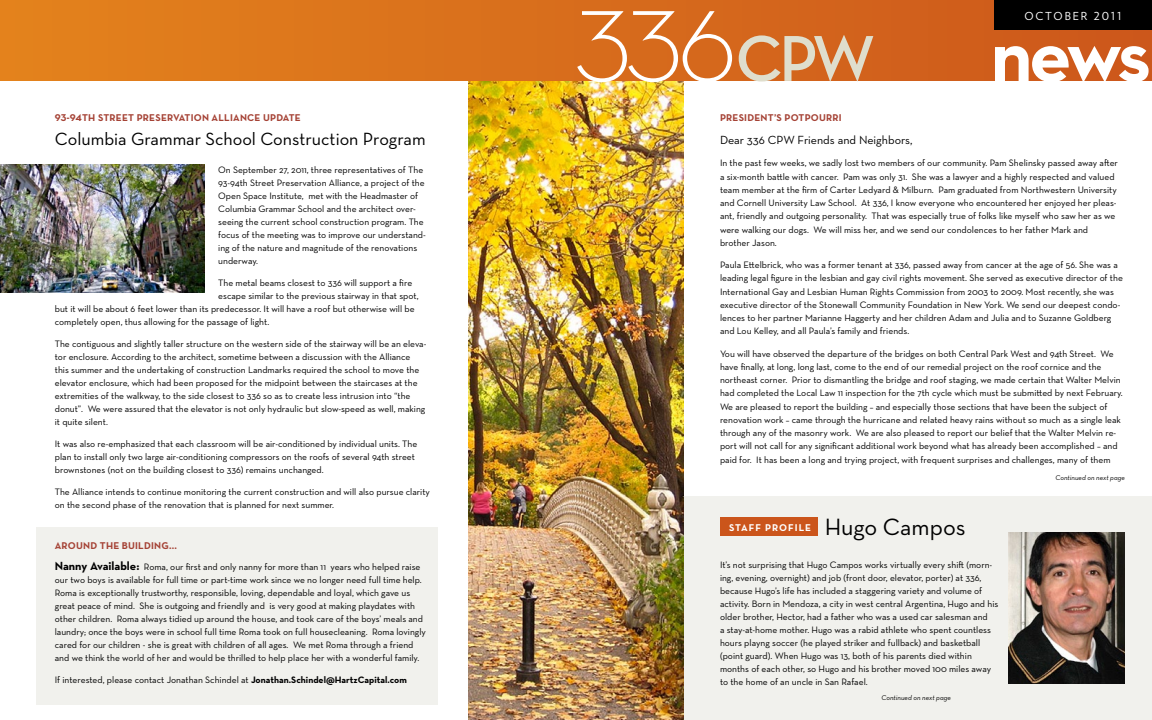
<style>
.page{position:relative;width:1152px;height:720px;background:#fff}
.page>*{position:absolute;margin:0;border:0;box-sizing:border-box;transform-origin:0 0}
.t1{font:700 100px "Neutraface Display";color:#fff}
.t2{font:24px "Neutraface Text";letter-spacing:-.005em;color:#000}
.t3{font:18px "Neutraface Text";color:#000}
.t4{font:12px "Neutraface Text";color:#000}
.t5{font:11px "Verlag LF";letter-spacing:.175em;color:#fff}
.t6{font:700 10px "Neutraface Text";letter-spacing:.02em;color:#a54235}
.t7{font:700 10px "Neutraface Text";letter-spacing:.1em;color:#fff}
.t8{font:9.5px/13px "Neutraface Text";color:#000}
.t9{font:italic 7px "Neutraface Text";color:#000}
.s1{font-weight:300;font-size:140px}
.s2{font-size:66px;color:#dfdecd}
.s3{font-weight:700;font-size:12px}
.s4{font-weight:700}
</style>
<div class="page">
<img style="left:468px;top:81px;width:216px;height:639px">
<div style="left:684px;top:497px;width:468px;height:223px;background:#f1f1ed"></div>
<div style="left:36px;top:527px;width:402px;height:177px;background:#f1f1ed"></div>
<div style="left:0;top:0;width:1152px;height:81px;background:linear-gradient(to right,#e3831c,#cc571b)"></div>
<img style="left:0;top:164px;width:205px;height:128px">
<div style="left:994px;top:0;width:158px;height:30px;background:#000"></div>
<div style="left:720px;top:517px;width:98px;height:19px;background:#cb551b"></div>
<img style="left:1008px;top:533px;width:117px;height:151px">
<h1 class="t1" style="left:575px;top:-8px;width:577px"><span class="s1">336</span><span class="s2">cpw</span> news</h1>
<p class="t5" style="left:1024px;top:9px;width:99px">OCTOBER 2011</p>
<p class="t6" style="left:55px;top:111px;width:187px">93-94TH STREET PRESERVATION ALLIANC</p>
<p class="t6" style="left:255px;top:111px;width:48px">E UP DATE</p>
<p class="t6" style="left:720px;top:111px;width:123px">PRESIDENT’S POTPOURRI</p>
<h3 class="t3" style="left:55px;top:128px;width:372px">Columbia Grammar School Construction Program</h3>
<p class="t8" style="left:218px;top:163px;width:209px">On September 27, 2011, three representatives of The 93-94th Street Preservation Alliance, a project of the Open Space Institute, met with the Headmaster of Columbia Grammar School and the architect over&shy;seeing the current school construction program. The focus of the meeting was to improve our understand&shy;ing of the nature and magnitude of the renovations underway.</p>
<p class="t8" style="left:218px;top:276px;width:196px">The metal beams closest to 336 will support a fire</p>
<p class="t8" style="left:218px;top:289px;width:202px">escape similar to the previous stairway in that spot,</p>
<p class="t8" style="left:55px;top:302px;width:361px">but it will be about 6 feet lower than its predecessor. It will have a roof but otherwise will be</p>
<p class="t8" style="left:55px;top:315px;width:216px">completely open, thus allowing for the passage of light.</p>
<p class="t8" style="left:55px;top:337px;width:373px">The contiguous and slightly taller structure on the western side of the stairway will be an eleva&shy;tor enclosure. According to the architect, sometime between a discussion with the Alliance this summer and the undertaking of construction Landmarks required the school to move the elevator enclosure, which had been proposed for the midpoint between the staircases at the extremities of the walkway, to the side closest to 336 so as to create less intrusion into “the donut”. We were assured that the elevator is not only hydraulic but slow-speed as well, making it quite silent.</p>
<p class="t8" style="left:55px;top:437px;width:364px">It was also re-emphasized that each classroom will be air-conditioned by individual units. The plan to install only two large air-conditioning compressors on the roofs of several 94th street brownstones (not on the building closest to 336) remains unchanged.</p>
<p class="t8" style="left:55px;top:485px;width:377px">The Alliance intends to continue monitoring the current construction and will also pursue clarity on the second phase of the renovation that is planned for next summer.</p>
<p class="t6" style="left:55px;top:540px;width:124px">AROUND THE BUILDING...</p>
<p class="t8" style="left:55px;top:561px;width:373px"><span class="s3">NANNY AVAILABLE:</span> Roma, our first and only nanny for more than 11 years who helped raise our two boys is available for full time or part-time work since we no longer need full time help.<br>Roma is exceptionally trustworthy, responsible, loving, dependable and loyal, which gave us great peace of mind. She is outgoing and friendly and is very good at making playdates with other children. Roma always tidied up around the house, and took care of the boys’ meals and laundry; once the boys were in school full time Roma took on full housecleaning. Roma lovingly cared for our children - she is great with children of all ages. We met Roma through a friend and we think the world of her and would be thrilled to help place her with a wonderful family.</p>
<p class="t8" style="left:55px;top:674px;width:354px">If interested, please contact Jonathan Schindel at <span class="s4">JONATHAN.SCHINDEL@HARTZCAPITAL.COM</span></p>
<p class="t4" style="left:720px;top:133px;width:194px">Dear 336 CPW Friends and Neighbors,</p>
<p class="t8" style="left:720px;top:156px;width:400px;line-height:13.3px">In the past few weeks, we sadly lost two members of our community. Pam Shelinsky passed away after a six-month battle with cancer. Pam was only 31. She was a lawyer and a highly respected and valued team member at the firm of Carter Ledyard &amp; Milburn. Pam graduated from Northwestern University and Cornell University Law School. At 336, I know everyone who encountered her enjoyed her pleas&shy;ant, friendly and outgoing personality. That was especially true of folks like myself who saw her as we were walking our dogs. We will miss her, and we send our condolences to her father Mark and brother Jason.</p>
<p class="t8" style="left:720px;top:258px;width:404px;line-height:13.3px">Paula Ettelbrick, who was a former tenant at 336, passed away from cancer at the age of 56. She was a leading legal figure in the lesbian and gay civil rights movement. She served as executive director of the International Gay and Lesbian Human Rights Commission from 2003 to 2009. Most recently, she was executive director of the Stonewall Community Foundation in New York. We send our deepest condo&shy;lences to her partner Marianne Haggerty and her children Adam and Julia and to Suzanne Goldberg and Lou Kelley, and all Paula’s family and friends.</p>
<p class="t8" style="left:720px;top:347px;width:404px;line-height:13.3px">You will have observed the departure of the bridges on both Central Park West and 94th Street. We have finally, at long, long last, come to the end of our remedial project on the roof cornice and the northeast corner. Prior to dismantling the bridge and roof staging, we made certain that Walter Melvin had completed the Local Law 11 inspection for the 7th cycle which must be submitted by next February.<br>We are pleased to report the building – and especially those sections that have been the subject of renovation work – came through the hurricane and related heavy rains without so much as a single leak through any of the masonry work. We are also pleased to report our belief that the Walter Melvin re&shy;port will not call for any significant additional work beyond what has already been accomplished – and paid for. It has been a long and trying project, with frequent surprises and challenges, many of them</p>
<h2 class="t2" style="left:825px;top:512px;width:142px">Hugo Campos</h2>
<p class="t7" style="left:729px;top:521px;width:84px">STAFF PROFILE</p>
<p class="t8" style="left:720px;top:558px;width:280px">It’s not surprising that Hugo Campos works virtually every shift (morn&shy;ing, evening, overnight) and job (front door, elevator, porter) at 336, because Hugo’s life has included a staggering variety and volume of activity. Born in Mendoza, a city in west central Argentina, Hugo and his older brother, Hector, had a father who was a used car salesman and<br>a stay-at-home mother. Hugo was a rabid athlete who spent countless hours playng soccer (he played striker and fullback) and basketball (point guard). When Hugo was 13, both of his parents died within months of each other, so Hugo and his brother moved 100 miles away to the home of an uncle in San Rafael.</p>
<p class="t9" style="left:882px;top:693px;width:71px">Continued on next page</p>
<p class="t9" style="left:1056px;top:473px;width:71px">Continued on next page</p>
</div>
